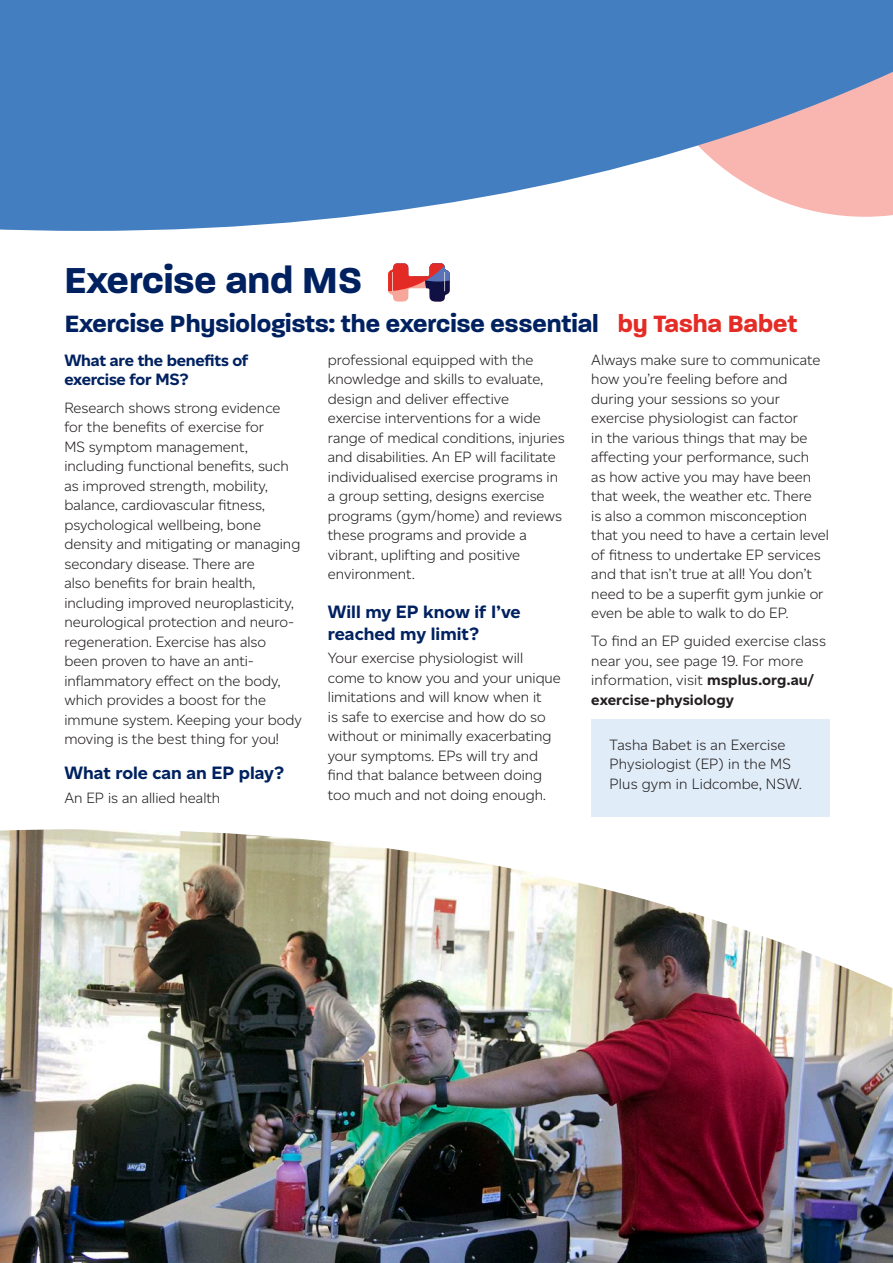
<style>
.page{position:relative;width:893px;height:1263px;background:#fff}
.page>*{position:absolute;margin:0;border:0;box-sizing:border-box;transform-origin:0 0}
.H1_Heading{font:700 39px "Paralucent";color:#002160}
.H1_Heading-2{font:700 25.5px "Paralucent";color:#002160}
.H1_Heading-3{font:700 25.5px "Paralucent";color:#e42b25}
.Sub_headings_new{font:700 18px/21.8px "Altform";color:#002160}
.Introduction{font:700 16.5px/18.8px "Altform";letter-spacing:-.015em;color:#002160}
.Body_Text{font:300 15px/19.5px "Altform";color:#231f20}
.Introduction-2{font:300 15px/19.5px "Altform";color:#231f20}
.page_number{font:700 13.5px "Altform";color:#231f20}
.s1{font-weight:700}
</style>
<div class="page">
<img style="left:0;top:829px;width:893px;height:434px">
<svg style="left:0;top:0;width:893px;height:231px;background:#6791c6"></svg>
<svg style="left:388px;top:263px;width:62px;height:39px"></svg>
<div style="left:591px;top:719px;width:238px;height:97px;background:#e0ecf7"></div>
<p class="H1_Heading" style="left:64px;top:256px;width:299px">Exercise and MS</p>
<p class="H1_Heading-2" style="left:65px;top:308px;width:536px">Exercise Physiologists: the exercise essential</p>
<p class="H1_Heading-3" style="left:618px;top:308px;width:181px">by Tasha Babet</p>
<p class="Introduction" style="left:64px;top:351px;width:186px">What are the benefits of exercise for MS?</p>
<p class="Introduction-2" style="left:64px;top:398px;width:239px">Research shows strong evidence for the benefits of exercise for<br>MS symptom management, including functional benefits, such as improved strength, mobility, balance, cardiovascular fitness, psychological wellbeing, bone density and mitigating or managing secondary disease. There are<br>also benefits for brain health, including improved neuroplasticity, neurological protection and neuro&shy;regeneration. Exercise has also been proven to have an anti&shy;inflammatory effect on the body, which provides a boost for the immune system. Keeping your body moving is the best thing for you!</p>
<p class="Sub_headings_new" style="left:64px;top:762px;width:221px">What role can an EP play?</p>
<p class="Body_Text" style="left:64px;top:788px;width:157px">An EP is an allied health</p>
<p class="Body_Text" style="left:328px;top:350px;width:238px">professional equipped with the knowledge and skills to evaluate, design and deliver effective exercise interventions for a wide range of medical conditions, injuries and disabilities. An EP will facilitate individualised exercise programs in a group setting, designs exercise programs (gym/home) and reviews these programs and provide a vibrant, uplifting and positive environment.</p>
<p class="Sub_headings_new" style="left:328px;top:601px;width:194px">Will my EP know if I’ve reached my limit?</p>
<p class="Body_Text" style="left:328px;top:649px;width:235px">Your exercise physiologist will come to know you and your unique limitations and will know when it<br>is safe to exercise and how do so without or minimally exacerbating your symptoms. EPs will try and find that balance between doing too much and not doing enough.</p>
<p class="Body_Text" style="left:591px;top:350px;width:239px">Always make sure to communicate how you’re feeling before and during your sessions so your exercise physiologist can factor<br>in the various things that may be affecting your performance, such<br>as how active you may have been that week, the weather etc. There<br>is also a common misconception that you need to have a certain level of fitness to undertake EP services and that isn’t true at all! You don’t need to be a superfit gym junkie or even be able to walk to do EP.</p>
<p class="Body_Text" style="left:591px;top:631px;width:236px">To find an EP guided exercise class near you, see page 19. For more information, visit <span class="s1">msplus.org.au/ exercise-physiology</span></p>
<p class="Body_Text" style="left:609px;top:735px;width:194px">Tasha Babet is an Exercise<br>Physiologist (EP) in the MS<br>Plus gym in Lidcombe, NSW.</p>
<p class="page_number" style="left:64px;top:1221px;width:10px">8</p>
</div>
